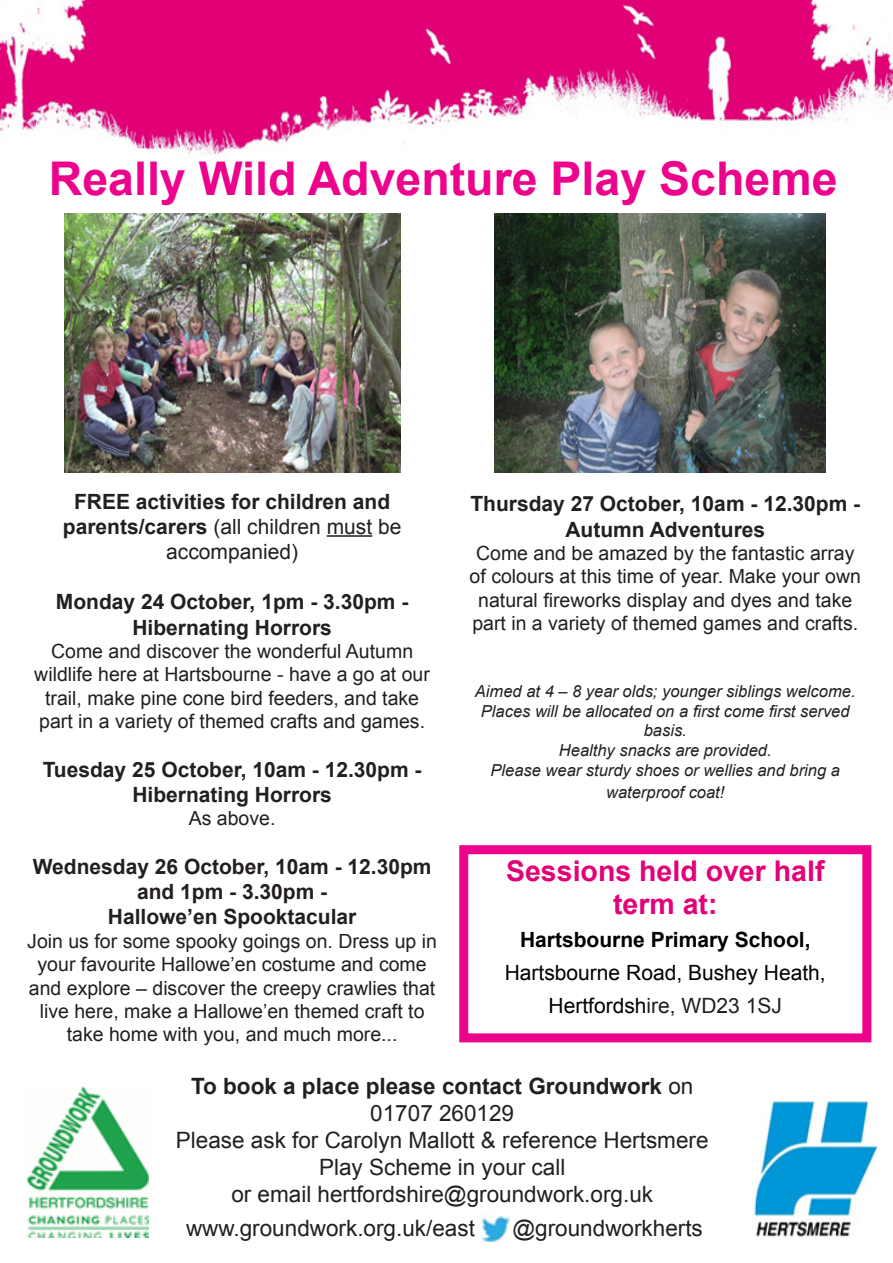
<style>
.page{position:relative;width:893px;height:1263px;background:#fff}
.page>*{position:absolute;margin:0;border:0;box-sizing:border-box;transform-origin:0 0}
.t1{font:700 46.5px "Arial";color:#ed028c}
.t2{font:700 28.5px/33px "Arial";color:#e20177;text-align:center}
.t3{font:22.5px/27px "Arial";color:#231f20;text-align:center}
.t4{font:700 22.5px/27px "Arial";color:#231f20;text-align:center}
.t5{font:700 21px/25.2px "Arial";color:#231f20;text-align:center}
.t6{font:21px/33px "Arial";color:#000;text-align:center}
.t7{font:21px/25.2px "Arial";color:#231f20;text-align:center}
.t8{font:19.5px/23.4px "Arial";color:#231f20;text-align:center}
.t9{font:italic 16.5px/19.8px "Arial";color:#231f20;text-align:center}
.s1{font-weight:700}
.s2{color:#231f20}
.s3{font-weight:400}
</style>
<div class="page">
<hr style="left:327px;top:535px;width:45px;height:2px;background:#231f20">
<img style="left:482px;top:1216px;width:28px;height:26px">
<img style="left:1px;top:1px;width:892px;height:154px">
<img style="left:27px;top:1086px;width:122px;height:152px">
<img style="left:754px;top:1099px;width:124px;height:138px">
<div style="left:459px;top:845px;width:412px;height:197px;border:9px solid #ed028c"></div>
<img style="left:64px;top:214px;width:337px;height:258px">
<img style="left:494px;top:214px;width:331px;height:258px">
<p class="t1" style="left:49px;top:148px;width:790px">Really Wild Adventure Play Scheme</p>
<p class="t5" style="left:74px;top:489px;width:318px">FREE activities for children and</p>
<p class="t7" style="left:63px;top:514px;width:340px"><span class="s1">parents/carers</span> (all children must be accompanied)</p>
<p class="t5" style="left:56px;top:590px;width:354px">Monday 24 October, 1pm - 3.30pm -<br>Hibernating Horrors</p>
<p class="t8" style="left:34px;top:640px;width:397px">Come and discover the wonderful Autumn wildlife here at Hartsbourne - have a go at our trail, make pine cone bird feeders, and take part in a variety of themed crafts and games.</p>
<p class="t5" style="left:43px;top:757px;width:380px">Tuesday 25 October, 10am - 12.30pm -<br>Hibernating Horrors</p>
<p class="t8" style="left:189px;top:807px;width:88px">As above.</p>
<p class="t5" style="left:33px;top:855px;width:400px">Wednesday 26 October, 10am - 12.30pm and 1pm - 3.30pm -</p>
<p class="t5" style="left:108px;top:905px;width:250px">Hallowe’en Spooktacular</p>
<p class="t8" style="left:27px;top:929px;width:411px">Join us for some spooky goings on. Dress up in your favourite Hallowe’en costume and come and explore – discover the creepy crawlies that live here, make a Hallowe’en themed craft to take home with you, and much more...</p>
<p class="t5" style="left:470px;top:492px;width:391px">Thursday 27 October, 10am - 12.30pm -<br>Autumn Adventures</p>
<p class="t8" style="left:470px;top:542px;width:393px">Come and be amazed by the fantastic array of colours at this time of year. Make your own natural fireworks display and dyes and take part in a variety of themed games and crafts.</p>
<p class="t9" style="left:475px;top:681px;width:382px">Aimed at 4 – 8 year olds; younger siblings welcome.</p>
<p class="t9" style="left:481px;top:701px;width:370px">Places will be allocated on a first come first served basis.</p>
<p class="t9" style="left:559px;top:741px;width:214px">Healthy snacks are provided.</p>
<p class="t9" style="left:491px;top:760px;width:351px;line-height:21.6px">Please wear sturdy shoes or wellies and bring a waterproof coat!</p>
<p class="t2" style="left:506px;top:856px;width:320px">Sessions held over half term at:</p>
<p class="t6" style="left:505px;top:924px;width:322px"><span class="s1">Hartsbourne Primary School,<br></span>Hartsbourne Road, Bushey Heath,<br>Hertfordsh<span class="s2">ire, WD23 1SJ</span></p>
<p class="t4" style="left:191px;top:1074px;width:504px">To book a place please contact Groundwork <span class="s3">on<br>01707 260129</span></p>
<p class="t3" style="left:176px;top:1127px;width:534px">Please ask for Carolyn Mallott &amp; reference Hertsmere<br>Play Scheme in your call</p>
<p class="t3" style="left:231px;top:1181px;width:423px">or email hertfordshire@groundwork.org.uk</p>
<p class="t3" style="left:186px;top:1214px;width:290px">www.groundwork.org.uk/east</p>
<p class="t3" style="left:512px;top:1214px;width:192px">@groundworkherts</p>
</div>
